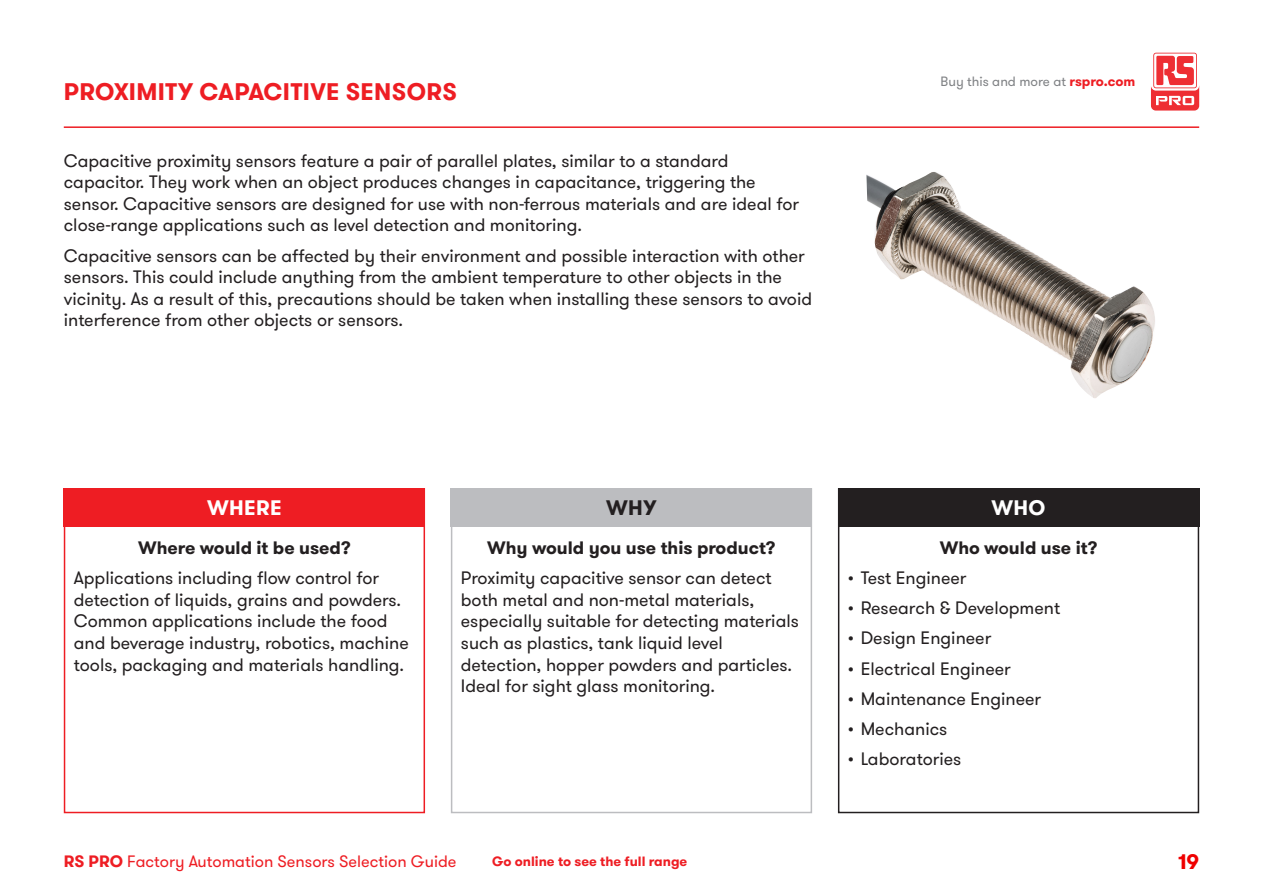
<style>
.page{position:relative;width:1263px;height:893px;background:#fff}
.page>*{position:absolute;margin:0;border:0;box-sizing:border-box;transform-origin:0 0}
.Category_H1{font:700 24px "GT Walsheim";letter-spacing:.015em;color:#ee1d23}
.t1{font:700 21px "GT Walsheim";letter-spacing:.015em;color:#fff}
.t2{font:700 21px "GT Walsheim";color:#231f20}
.t3{font:700 21px "GT Walsheim";color:#ef0000}
.t4{font:18px/21.6px "GT Walsheim";color:#231f20}
.t5{font:700 18px "GT Walsheim";color:#231f20}
.t6{font:16.5px "GT Walsheim";color:#ee1d23}
.t7{font:13.5px "GT Walsheim";color:#808285}
.t8{font:700 13.5px "GT Walsheim";color:#ee1d23}
.s1{font-weight:700;color:#ee1d23}
.s2{font-weight:700}
</style>
<div class="page">
<hr style="left:64px;top:126px;width:1135px;height:2px;background:#ee1d23">
<svg style="left:1151px;top:51px;width:48px;height:40px"></svg>
<svg style="left:1151px;top:53px;width:48px;height:58px"></svg>
<svg style="left:63px;top:488px;width:363px;height:326px"></svg>
<svg style="left:450px;top:488px;width:362px;height:326px"></svg>
<svg style="left:837px;top:488px;width:363px;height:326px"></svg>
<div style="left:64px;top:488px;width:361px;height:38px;background:#ee1d23"></div>
<div style="left:451px;top:488px;width:361px;height:38px;background:#bcbdc0"></div>
<div style="left:838px;top:488px;width:361px;height:38px;background:#231f20"></div>
<img style="left:866px;top:172px;width:289px;height:226px">
<p class="Category_H1" style="left:64px;top:76px;width:395px">PROXIMITY CAPACITIVE SENSORS</p>
<p class="t4" style="left:64px;top:150px;width:737px">Capacitive proximity sensors feature a pair of parallel plates, similar to a standard capacitor. They work when an object produces changes in capacitance, triggering the sensor. Capacitive sensors are designed for use with non-ferrous materials and are ideal for close-range applications such as level detection and monitoring.</p>
<p class="t4" style="left:64px;top:245px;width:750px">Capacitive sensors can be affected by their environment and possible interaction with other sensors. This could include anything from the ambient temperature to other objects in the vicinity. As a result of this, precautions should be taken when installing these sensors to avoid interference from other objects or sensors.</p>
<p class="t7" style="left:940px;top:72px;width:196px">Buy this and more at <span class="s1">rspro.com</span></p>
<p class="t1" style="left:207px;top:494px;width:76px">WHERE</p>
<p class="t2" style="left:606px;top:494px;width:52px">WHY</p>
<p class="t1" style="left:991px;top:494px;width:55px">WHO</p>
<p class="t5" style="left:138px;top:536px;width:214px">Where would it be used?</p>
<p class="t4" style="left:74px;top:568px;width:336px">Applications including flow control for detection of liquids, grains and powders.<br>Common applications include the food and beverage industry, robotics, machine tools, packaging and materials handling.</p>
<p class="t5" style="left:487px;top:536px;width:290px">Why would you use this product?</p>
<p class="t4" style="left:461px;top:568px;width:340px">Proximity capacitive sensor can detect both metal and non-metal materials, especially suitable for detecting materials such as plastics, tank liquid level detection, hopper powders and particles.<br>Ideal for sight glass monitoring.</p>
<p class="t5" style="left:940px;top:536px;width:159px">Who would use it?</p>
<p class="t4" style="left:848px;top:568px;width:120px">• Test Engineer</p>
<p class="t4" style="left:848px;top:598px;width:214px">• Research &amp; Development</p>
<p class="t4" style="left:848px;top:628px;width:145px">• Design Engineer</p>
<p class="t4" style="left:848px;top:658px;width:164px">• Electrical Engineer</p>
<p class="t4" style="left:848px;top:688px;width:195px">• Maintenance Engineer</p>
<p class="t4" style="left:848px;top:718px;width:101px">• Mechanics</p>
<p class="t4" style="left:848px;top:748px;width:115px">• Laboratories</p>
<p class="t6" style="left:64px;top:851px;width:394px"><span class="s2">RS PRO</span> Factory Automation Sensors Selection Guide</p>
<p class="t8" style="left:492px;top:853px;width:197px">Go online to see the full range</p>
<p class="t3" style="left:1178px;top:848px;width:23px">19</p>
</div>
